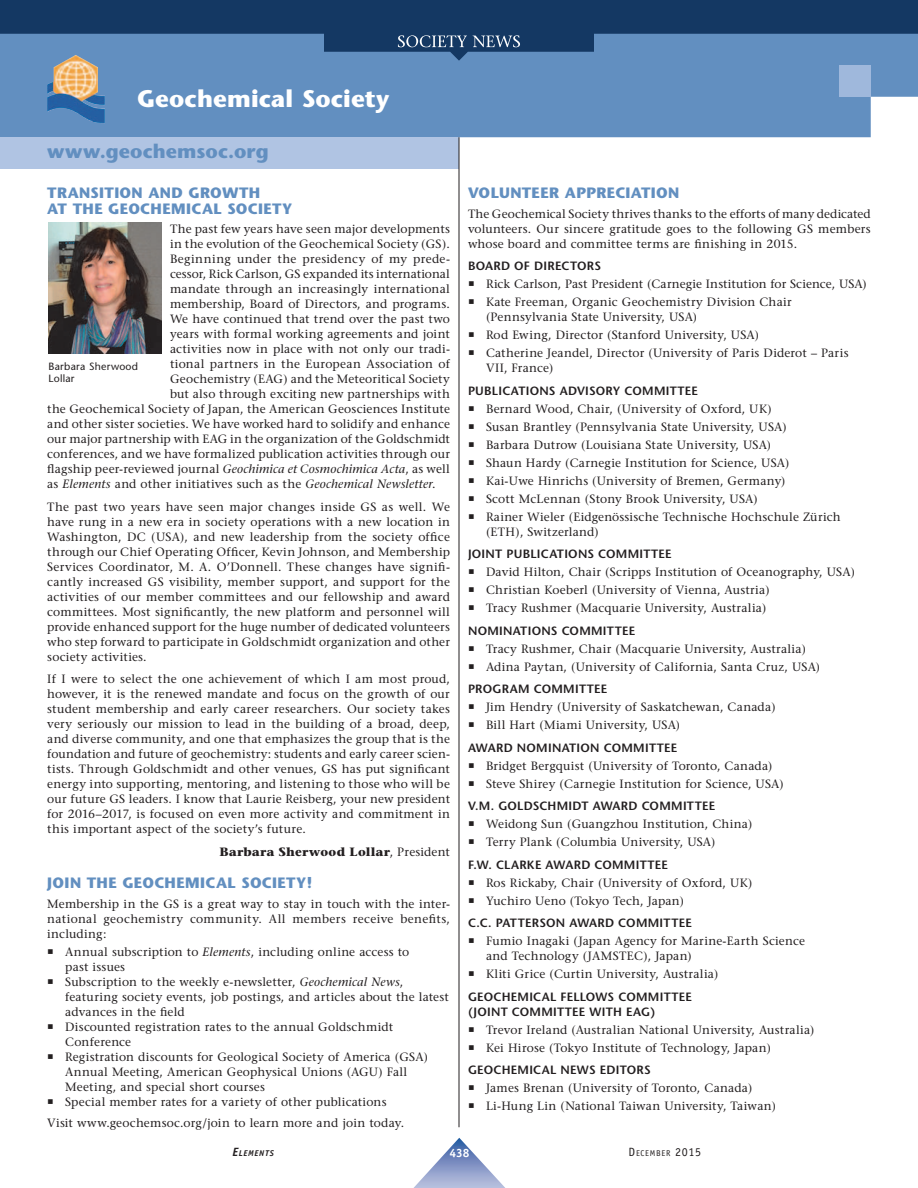
<style>
.page{position:relative;width:918px;height:1188px;background:#fff}
.page>*{position:absolute;margin:0;border:0;box-sizing:border-box;transform-origin:0 0}
.t1{font:700 24px "Stone Sans";letter-spacing:.005em;color:#fff}
.t2{font:700 19.5px "Stone Sans";letter-spacing:.005em;color:#628fc0}
.t3{font:700 15px/15.8px "Stone Sans";letter-spacing:.02em;color:#628fc0}
.t4{font:12px/15px "Stone Serif";letter-spacing:.015em;color:#231f20}
.t5{font:600 12px/15px "Stone Sans";letter-spacing:.02em;color:#231f20}
.t6{font:700 12px "Stone Serif";letter-spacing:.025em;color:#231f20}
.t7{font:700 12px "Officina Sans";color:#fff}
.t8{font:10.5px/12px "Stone Sans";letter-spacing:.02em;color:#231f20}
.t9{font:8.4px "Officina Sans";letter-spacing:.085em;color:#231f20}
.t10{font:italic 700 8.4px "Officina Sans";letter-spacing:.08em;color:#231f20}
.s1{font-style:italic}
.s2{font-weight:400}
.s3{font-size:12px}
</style>
<div class="page">
<div style="left:0;top:61px;width:918px;height:76px;background:#628fc0"></div>
<img style="left:82px;top:96px;width:23px;height:9px">
<div style="left:0;top:137px;width:459px;height:32px;background:#b0c4e3"></div>
<hr style="left:459px;top:137px;width:1px;height:990px;background:#231f20">
<div style="left:839px;top:65px;width:32px;height:32px;background:#9fb8dc"></div>
<img style="left:49px;top:223px;width:112px;height:130px">
<svg style="left:0;top:0;width:918px;height:61px;background:#315885"></svg>
<svg style="left:398px;top:35px;width:122px;height:12px"></svg>
<svg style="left:413px;top:1138px;width:92px;height:50px"></svg>
<h1 class="t1" style="left:137px;top:89px;width:254px">Geochemical Society</h1>
<h2 class="t2" style="left:47px;top:143px;width:223px">www.geochemsoc.org</h2>
<p class="t3" style="left:47px;top:186px;width:247px">TRANSITION AND GROWTH<br>AT THE GEOCHEMICAL SOCIETY</p>
<p class="t4" style="left:170px;top:223px;width:281px">The past few years have seen major developments</p>
<p class="t4" style="left:170px;top:238px;width:281px">in the evolution of the Geochemical Society (GS).</p>
<p class="t4" style="left:170px;top:253px;width:281px">Beginning under the presidency of my prede-</p>
<p class="t4" style="left:170px;top:268px;width:281px">cessor, Rick Carlson, GS expanded its international</p>
<p class="t4" style="left:170px;top:283px;width:281px">mandate through an increasingly international</p>
<p class="t4" style="left:170px;top:298px;width:281px">membership, Board of Directors, and programs.</p>
<p class="t4" style="left:170px;top:313px;width:281px">We have continued that trend over the past two</p>
<p class="t4" style="left:170px;top:328px;width:281px">years with formal working agreements and joint</p>
<p class="t4" style="left:170px;top:343px;width:281px">activities now in place with not only our tradi-</p>
<p class="t4" style="left:170px;top:358px;width:281px">tional partners in the European Association of</p>
<p class="t4" style="left:170px;top:373px;width:281px">Geochemistry (EAG) and the Meteoritical Society</p>
<p class="t4" style="left:170px;top:388px;width:281px">but also through exciting new partnerships with</p>
<p class="t4" style="left:47px;top:403px;width:404px">the Geochemical Society of Japan, the American Geosciences Institute</p>
<p class="t4" style="left:47px;top:418px;width:404px">and other sister societies. We have worked hard to solidify and enhance</p>
<p class="t4" style="left:47px;top:433px;width:404px">our major partnership with EAG in the organization of the Goldschmidt</p>
<p class="t4" style="left:47px;top:448px;width:404px">conferences, and we have formalized publication activities through our</p>
<p class="t4" style="left:47px;top:463px;width:404px">flagship peer-reviewed journal <span class="s1">Geochimica et Cosmochimica Acta</span>, as well</p>
<p class="t4" style="left:47px;top:478px;width:390px">as <span class="s1">Elements</span> and other initiatives such as the <span class="s1">Geochemical Newsletter</span>.</p>
<p class="t4" style="left:47px;top:500px;width:404px;text-align:justify">The past two years have seen major changes inside GS as well. We have rung in a new era in society operations with a new location in Washington, DC (USA), and new leadership from the society office through our Chief Operating Officer, Kevin Johnson, and Membership Services Coordinator, M. A. O’Donnell. These changes have signifi&shy;cantly increased GS visibility, member support, and support for the activities of our member committees and our fellowship and award committees. Most significantly, the new platform and personnel will provide enhanced support for the huge number of dedicated volunteers who step forward to participate in Goldschmidt organization and other society activities.</p>
<p class="t4" style="left:47px;top:673px;width:404px;text-align:justify">If I were to select the one achievement of which I am most proud, however, it is the renewed mandate and focus on the growth of our student membership and early career researchers. Our society takes very seriously our mission to lead in the building of a broad, deep, and diverse community, and one that emphasizes the group that is the foundation and future of geochemistry: students and early career scien&shy;tists. Through Goldschmidt and other venues, GS has put significant energy into supporting, mentoring, and listening to those who will be our future GS leaders. I know that Laurie Reisberg, your new president for 2016–2017, is focused on even more activity and commitment in this important aspect of the society’s future.</p>
<p class="t6" style="left:219px;top:847px;width:232px">Barbara Sherwood Lollar<span class="s2">, President</span></p>
<p class="t3" style="left:47px;top:876px;width:267px">JOIN THE GEOCHEMICAL SOCIETY!</p>
<p class="t4" style="left:47px;top:897px;width:404px;text-align:justify">Membership in the GS is a great way to stay in touch with the inter&shy;national geochemistry community. All members receive benefits, including:</p>
<p class="t4" style="left:65px;top:945px;width:385px">Annual subscription to <span class="s1">Elements</span>, including online access to<br>past issues<br>Subscription to the weekly e-newsletter, <span class="s1">Geochemical News</span>, featuring society events, job postings, and articles about the latest advances in the field<br>Discounted registration rates to the annual Goldschmidt Conference<br>Registration discounts for Geological Society of America (GSA)<br>Annual Meeting, American Geophysical Unions (AGU) Fall Meeting, and special short courses<br>Special member rates for a variety of other publications</p>
<p class="t4" style="left:47px;top:1116px;width:359px">Visit www.geochemsoc.org/join to learn more and join today.</p>
<p class="t8" style="left:49px;top:361px;width:91px">Barbara Sherwood<br>Lollar</p>
<p class="t3" style="left:468px;top:186px;width:213px">VOLUNTEER APPRECIATION</p>
<p class="t4" style="left:468px;top:207px;width:404px;text-align:justify">The Geochemical Society thrives thanks to the efforts of many dedicated volunteers. Our sincere gratitude goes to the following GS members whose board and committee terms are finishing in 2015.</p>
<p class="t5" style="left:468px;top:259px;width:135px">BOARD OF DIRECTORS</p>
<p class="t4" style="left:486px;top:276px;width:382px;line-height:18px">Rick Carlson, Past President (Carnegie Institution for Science, USA)<br>Kate Freeman, Organic Geochemistry Division Chair</p>
<p class="t4" style="left:486px;top:309px;width:364px;line-height:18px">(Pennsylvania State University, USA)<br>Rod Ewing, Director (Stanford University, USA)<br>Catherine Jeandel, Director (University of Paris Diderot – Paris</p>
<p class="t4" style="left:486px;top:361px;width:69px">VII, France)</p>
<p class="t5" style="left:468px;top:384px;width:232px">PUBLICATIONS ADVISORY COMMITTEE</p>
<p class="t4" style="left:486px;top:400px;width:356px;line-height:18px">Bernard Wood, Chair, (University of Oxford, UK)<br>Susan Brantley (Pennsylvania State University, USA)<br>Barbara Dutrow (Louisiana State University, USA)<br>Shaun Hardy (Carnegie Institution for Science, USA)<br>Kai-Uwe Hinrichs (University of Bremen, Germany)<br>Scott McLennan (Stony Brook University, USA)<br>Rainer Wieler (Eidgenössische Technische Hochschule Zürich</p>
<p class="t4" style="left:486px;top:525px;width:114px">(ETH), Switzerland)</p>
<p class="t5" style="left:468px;top:547px;width:205px">JOINT PUBLICATIONS COMMITTEE</p>
<p class="t4" style="left:486px;top:564px;width:370px;line-height:18px">David Hilton, Chair (Scripps Institution of Oceanography, USA)<br>Christian Koeberl (University of Vienna, Austria)<br>Tracy Rushmer (Macquarie University, Australia)</p>
<p class="t5" style="left:468px;top:624px;width:169px">NOMINATIONS COMMITTEE</p>
<p class="t4" style="left:486px;top:640px;width:336px;line-height:18px">Tracy Rushmer, Chair (Macquarie University, Australia)<br>Adina Paytan, (University of California, Santa Cruz, USA)</p>
<p class="t5" style="left:468px;top:682px;width:141px">PROGRAM COMMITTEE</p>
<p class="t4" style="left:486px;top:699px;width:291px;line-height:18px">Jim Hendry (University of Saskatchewan, Canada)<br>Bill Hart (Miami University, USA)</p>
<p class="t5" style="left:468px;top:741px;width:211px">AWARD NOMINATION COMMITTEE</p>
<p class="t4" style="left:486px;top:757px;width:299px;line-height:18px">Bridget Bergquist (University of Toronto, Canada)<br>Steve Shirey (Carnegie Institution for Science, USA)</p>
<p class="t5" style="left:468px;top:799px;width:249px">V.M. GOLDSCHMIDT AWARD COMMITTEE</p>
<p class="t4" style="left:486px;top:816px;width:268px;line-height:18px">Weidong Sun (Guangzhou Institution, China)<br>Terry Plank (Columbia University, USA)</p>
<p class="t5" style="left:468px;top:858px;width:202px">F.W. CLARKE AWARD COMMITTEE</p>
<p class="t4" style="left:486px;top:874px;width:268px;line-height:18px">Ros Rickaby, Chair (University of Oxford, UK)<br>Yuchiro Ueno (Tokyo Tech, Japan)</p>
<p class="t5" style="left:468px;top:916px;width:225px">C.C. PATTERSON AWARD COMMITTEE</p>
<p class="t4" style="left:486px;top:934px;width:321px">Fumio Inagaki (Japan Agency for Marine-Earth Science and Technology (JAMSTEC), Japan)</p>
<p class="t4" style="left:486px;top:967px;width:234px">Kliti Grice (Curtin University, Australia)</p>
<p class="t5" style="left:468px;top:990px;width:226px">GEOCHEMICAL FELLOWS COMMITTEE (JOINT COMMITTEE WITH EAG)</p>
<p class="t4" style="left:486px;top:1021px;width:330px;line-height:18px">Trevor Ireland (Australian National University, Australia)<br>Kei Hirose (Tokyo Institute of Technology, Japan)</p>
<p class="t5" style="left:468px;top:1063px;width:184px">GEOCHEMICAL NEWS EDITORS</p>
<p class="t4" style="left:486px;top:1080px;width:292px;line-height:18px">James Brenan (University of Toronto, Canada)<br>Li-Hung Lin (National Taiwan University, Taiwan)</p>
<p class="t10" style="left:232px;top:1150px;width:43px"><span class="s3">E</span>LEMENTS</p>
<p class="t7" style="left:449px;top:1149px;width:22px">438</p>
<p class="t9" style="left:629px;top:1150px;width:74px"><span class="s3">D</span>ECEMBER <span class="s3">2015</span></p>
</div>
